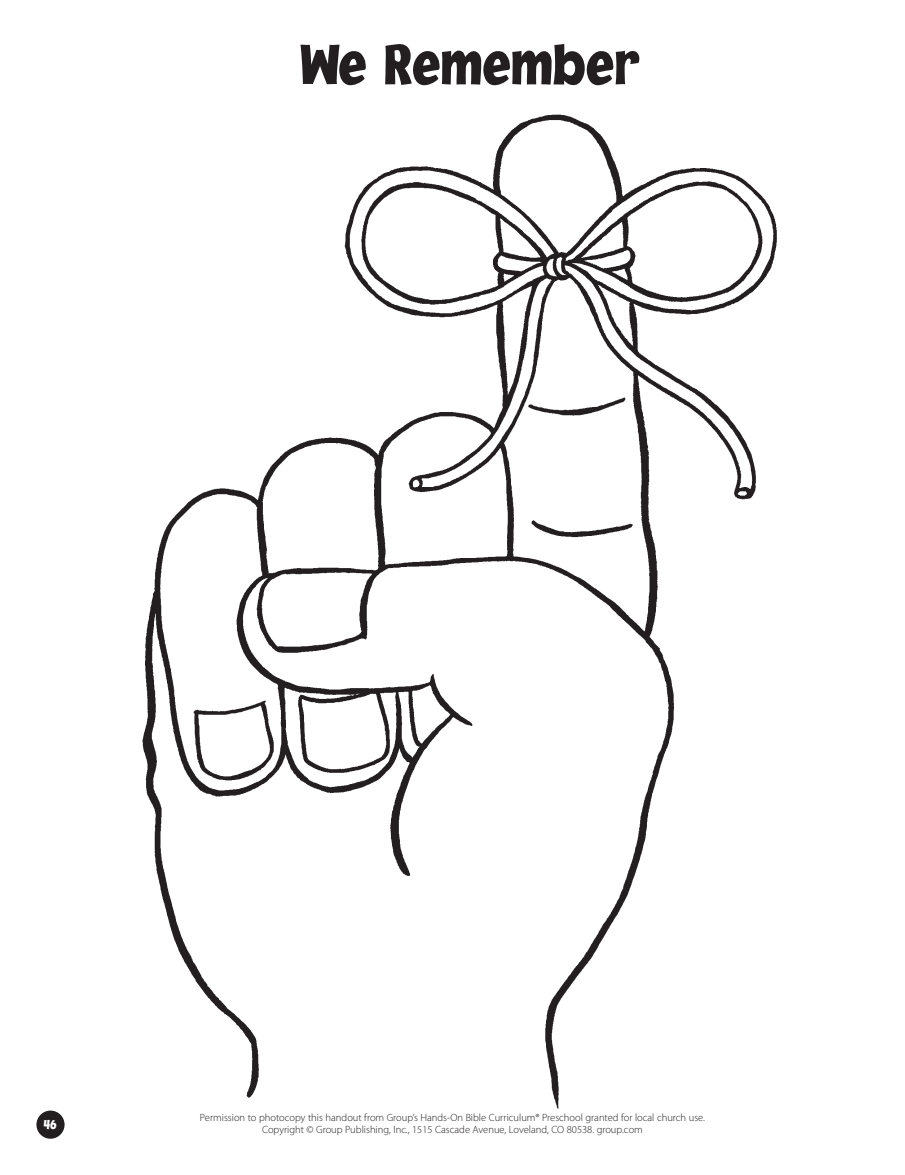
<style>
.page{position:relative;width:905px;height:1175px;background:#fff}
.page>*{position:absolute;margin:0;border:0;box-sizing:border-box;transform-origin:0 0}
.t1{font:900 60px "Jacoby Cond ICG";color:#231f20}
.t2{font:900 15px "Jacoby Cond ICG";color:#fff}
.t3{font:300 10.5px/12px "Myriad Pro";color:#231f20;text-align:center}
</style>
<div class="page">
<div style="left:36px;top:1110px;width:29px;height:28px;background:#231f20;border-radius:50%"></div>
<img style="left:142px;top:114px;width:636px;height:995px">
<h1 class="t1" style="left:299px;top:27px;width:342px">We Remember</h1>
<h2 class="t2" style="left:43px;top:1114px;width:15px">46</h2>
<p class="t3" style="left:200px;top:1112px;width:506px">Permission to photocopy this handout from Group’s Hands-On Bible Curriculum® Preschool granted for local church use.<br>Copyright © Group Publishing, Inc., 1515 Cascade Avenue, Loveland, CO 80538. group.com</p>
</div>
